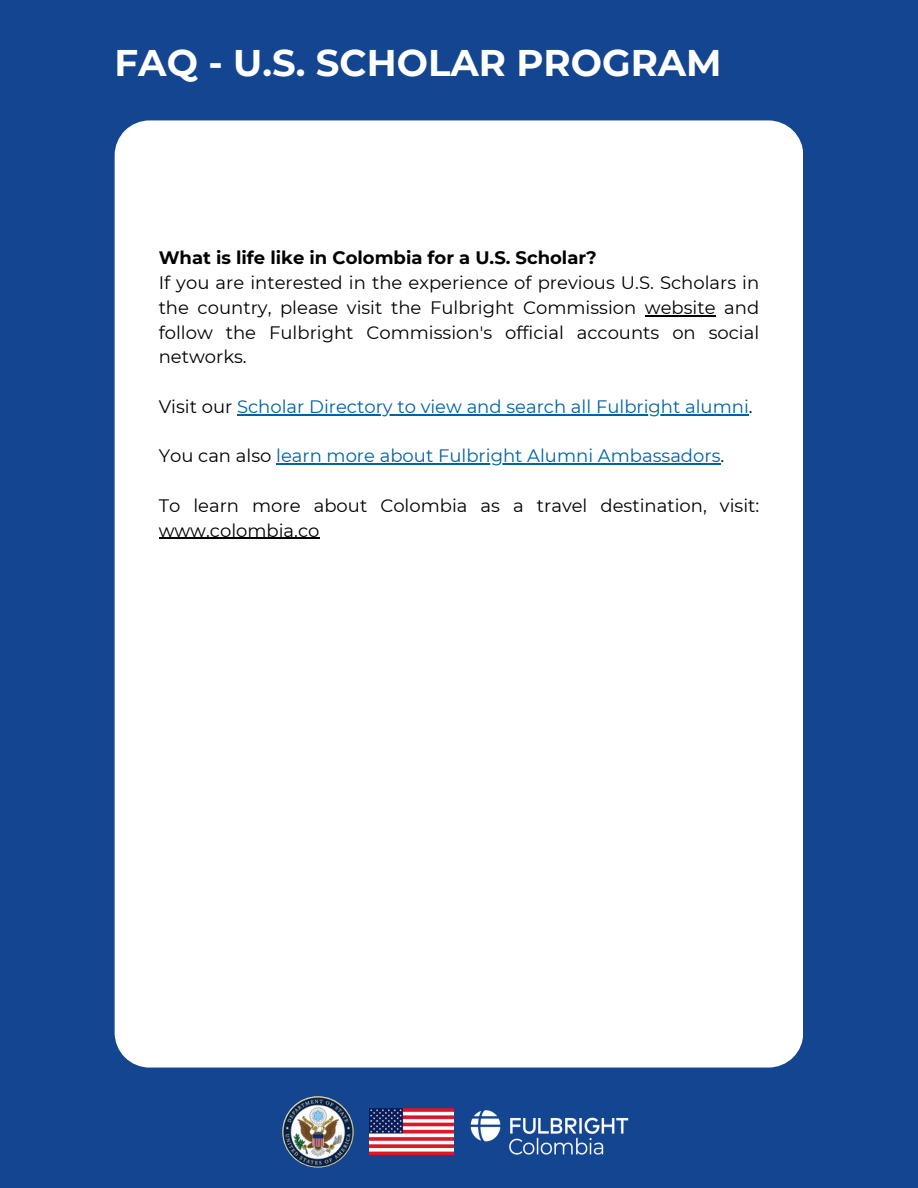
<style>
.page{position:relative;width:918px;height:1188px;background:#134590}
.page>*{position:absolute;margin:0;border:0;box-sizing:border-box;transform-origin:0 0}
.t1{font:700 37.05px "Montserrat";color:#fff}
.t2{font:18px/24.8px "Montserrat";color:#000;text-align:justify}
.t3{font:18px "Montserrat";color:#0062a3}
.t4{font:700 18px "Montserrat";color:#000}
.s1{color:#000}
</style>
<div class="page">
<img style="left:282px;top:1096px;width:72px;height:72px;border-radius:50%">
<img style="left:370px;top:1109px;width:83px;height:46px">
<img style="left:470px;top:1110px;width:159px;height:45px">
<div style="left:115px;top:120px;width:688px;height:947px;background:#fff"></div>
<hr style="left:645px;top:315px;width:71px;height:1px;background:#000">
<hr style="left:237px;top:414px;width:512px;height:1px;background:#0062a3">
<hr style="left:276px;top:464px;width:445px;height:1px;background:#0062a3">
<hr style="left:159px;top:538px;width:161px;height:1px;background:#000">
<p class="t1" style="left:115px;top:40px;width:609px">FAQ - U.S. SCHOLAR PROGRAM</p>
<p class="t4" style="left:159px;top:247px;width:440px">What is life like in Colombia for a U.S. Scholar?</p>
<p class="t2" style="left:159px;top:270px;width:602px">If you are interested in the experience of previous U.S. Scholars in the country, please visit the Fulbright Commission website and follow the Fulbright Commission's official accounts on social networks.</p>
<p class="t3" style="left:159px;top:395px;width:596px"><span class="s1">Visit our</span> Scholar Directory to view and search all Fulbright alumni<span class="s1">.</span></p>
<p class="t3" style="left:159px;top:445px;width:567px"><span class="s1">You can also</span> learn more about Fulbright Alumni Ambassadors<span class="s1">.</span></p>
<p class="t2" style="left:159px;top:493px;width:602px">To learn more about Colombia as a travel destination, visit:</p>
<p class="t2" style="left:159px;top:518px;width:162px">www.colombia.co</p>
</div>
